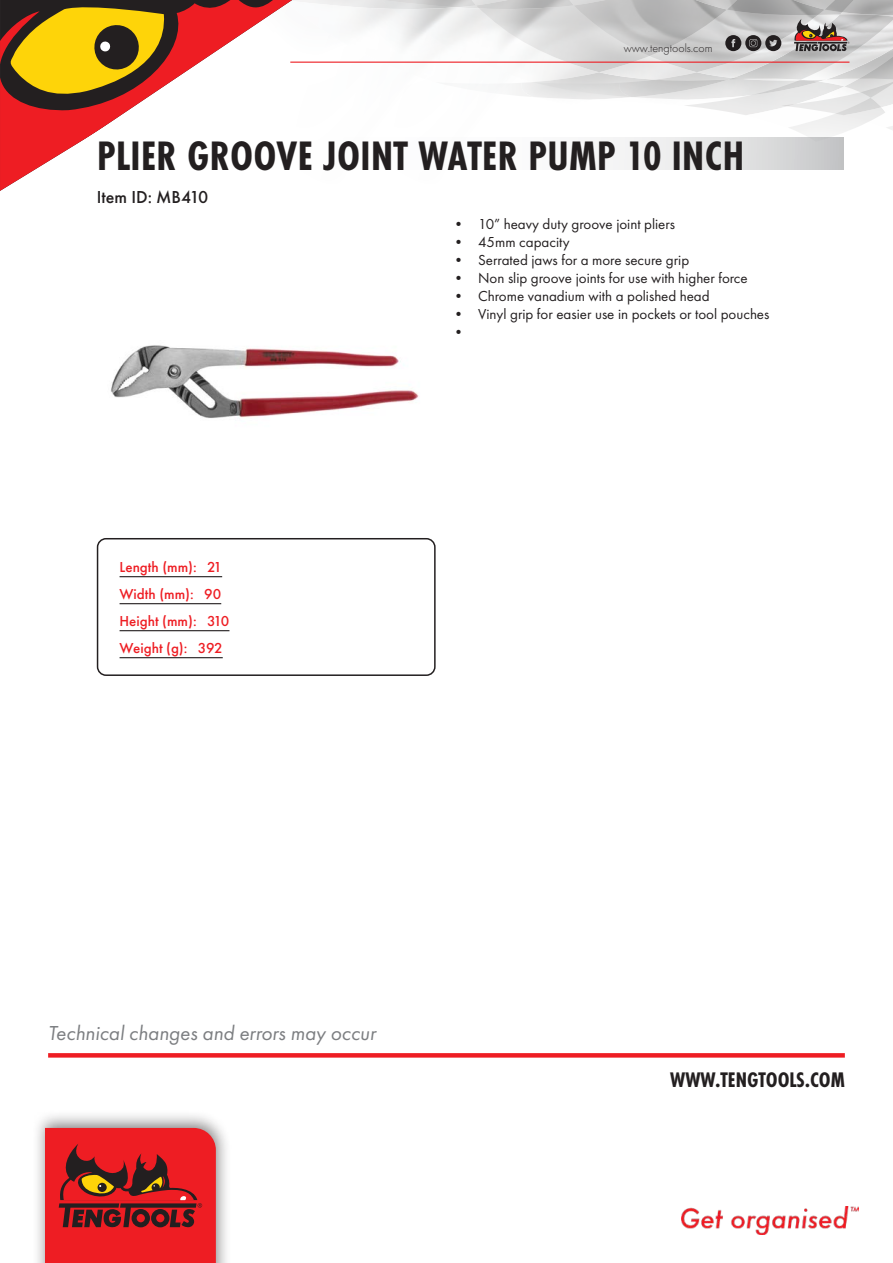
<style>
.page{position:relative;width:893px;height:1263px;background:#fff}
.page>*{position:absolute;margin:0;border:0;box-sizing:border-box;transform-origin:0 0}
.t1{font:700 42.75px "Futura PT Cond";letter-spacing:.01em;color:#231f20}
.t2{font:700 21.9px "Futura PT Cond";color:#231f20}
.t3{font:italic 21px "Futura PT";color:#7c7e81}
.t4{font:500 18px "Futura PT";color:#231f20}
.t5{font:15px/18px "Futura PT";color:#231f20}
.t6{font:500 15px/27px "Futura PT";color:#ee1d23}
.t7{font:300 12px "Futura PT";color:#231f20}
</style>
<div class="page">
<img style="left:589px;top:79px;width:94px;height:21px">
<img style="left:871px;top:98px;width:22px;height:14px">
<img style="left:844px;top:86px;width:49px;height:12px">
<img style="left:801px;top:80px;width:92px;height:6px">
<img style="left:840px;top:17px;width:53px;height:63px">
<img style="left:599px;top:16px;width:241px;height:66px">
<img style="left:476px;top:5px;width:251px;height:67px">
<img style="left:433px;top:0;width:195px;height:5px">
<img style="left:628px;top:0;width:99px;height:10px">
<img style="left:727px;top:0;width:113px;height:16px">
<img style="left:840px;top:0;width:53px;height:17px">
<hr style="left:290px;top:62px;width:559px;height:1px;background:#ee1d23">
<svg style="left:794px;top:19px;width:55px;height:32px;background:#947c76"></svg>
<svg style="left:725px;top:35px;width:56px;height:16px"></svg>
<img style="left:682px;top:1206px;width:176px;height:28px">
<div style="left:33px;top:1110px;width:198px;height:153px;background:#231f20;opacity:.54"></div>
<svg style="left:45px;top:1128px;width:171px;height:135px;background:#c72122"></svg>
<svg style="left:0;top:0;width:412px;height:191px"></svg>
<svg style="left:48px;top:1053px;width:797px;height:4px;background:#ee2329"></svg>
<svg style="left:97px;top:137px;width:747px;height:33px"></svg>
<img style="left:111px;top:345px;width:308px;height:73px">
<hr style="left:120px;top:576px;width:102px;height:1px;background:#231f20">
<hr style="left:120px;top:603px;width:101px;height:1px;background:#231f20">
<hr style="left:120px;top:630px;width:109px;height:1px;background:#231f20">
<hr style="left:120px;top:657px;width:103px;height:1px;background:#231f20">
<div style="left:97px;top:538px;width:339px;height:138px;border:2px solid #231f20;border-radius:9px"></div>
<p class="t7" style="left:624px;top:41px;width:90px">www.tengtools.com</p>
<h1 class="t1" style="left:97px;top:131px;width:649px">PLIER GROOVE JOINT WATER PUMP 10 INCH</h1>
<p class="t4" style="left:97px;top:186px;width:113px">Item ID: MB410</p>
<p class="t5" style="left:451px;top:215px;width:225px">• 10” heavy duty groove joint pliers</p>
<p class="t5" style="left:451px;top:233px;width:120px">• 45mm capacity</p>
<p class="t5" style="left:451px;top:251px;width:240px">• Serrated jaws for a more secure grip</p>
<p class="t5" style="left:451px;top:269px;width:298px">• Non slip groove joints for use with higher force</p>
<p class="t5" style="left:451px;top:287px;width:260px">• Chrome vanadium with a polished head</p>
<p class="t5" style="left:451px;top:305px;width:320px">• Vinyl grip for easier use in pockets or tool pouches •</p>
<p class="t6" style="left:120px;top:554px;width:111px">Length (mm): 21<br>Width (mm): 90<br>Height (mm): 310<br>Weight (g): 392</p>
<h3 class="t3" style="left:48px;top:1021px;width:329px">Technical changes and errors may occur</h3>
<h2 class="t2" style="left:670px;top:1067px;width:176px">WWW.TENGTOOLS.COM</h2>
</div>
